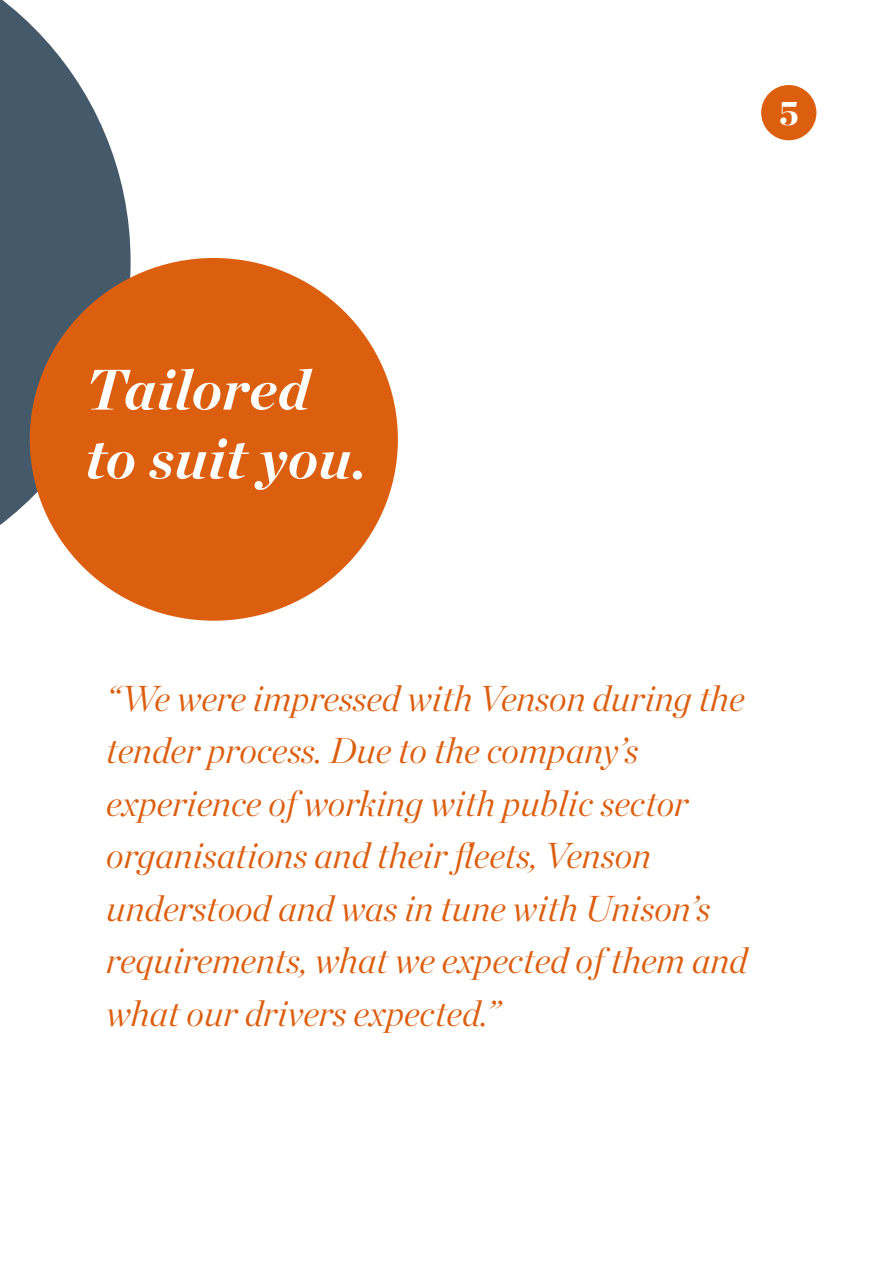
<style>
.page{position:relative;width:893px;height:1263px;background:#fff}
.page>*{position:absolute;margin:0;border:0;box-sizing:border-box;transform-origin:0 0}
.t1{font:italic 700 57px/69px "Chronicle Display";letter-spacing:.01em;color:#fff}
.t2{font:italic 300 36px/52.5px "Chronicle Display";color:#dc5f0f}
.t3{font:900 34.5px "Chronicle Display";color:#fff}
</style>
<div class="page">
<svg style="left:0;top:0;width:131px;height:593px;fill:#445a6b"></svg>
<div style="left:761px;top:85px;width:55px;height:55px;background:#dc5f0f;border-radius:50%"></div>
<div style="left:30px;top:258px;width:368px;height:363px;background:#dc5f0f;border-radius:50%"></div>
<p class="t3" style="left:779px;top:84px;width:21px">5</p>
<h1 class="t1" style="left:85px;top:350px;width:283px">Tailored to suit you.</h1>
<p class="t2" style="left:106px;top:669px;width:643px">“We were impressed with Venson during the tender process. Due to the company’s experience of working with public sector organisations and their fleets, Venson understood and was in tune with Unison’s requirements, what we expected of them and what our drivers expected.”</p>
</div>
